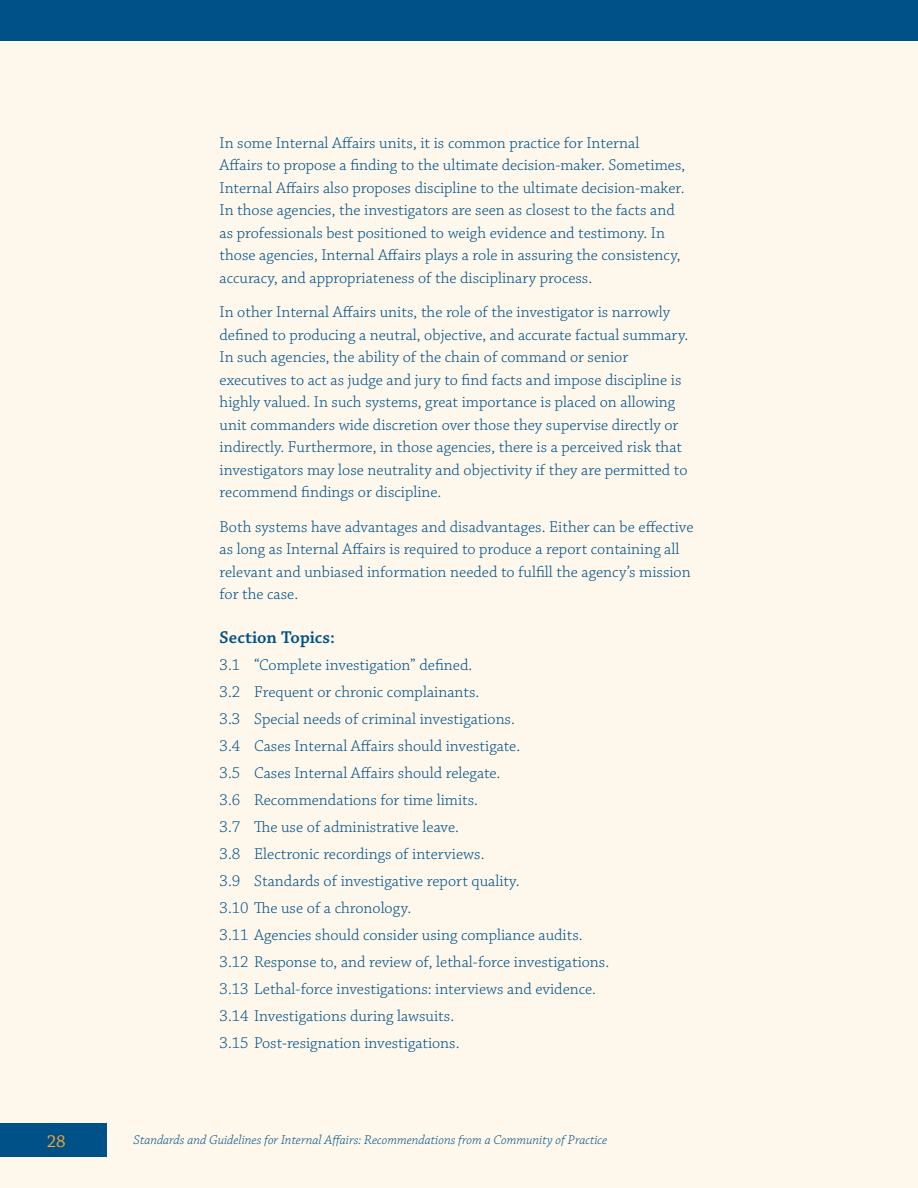
<style>
.page{position:relative;width:918px;height:1188px;background:#fef7ec}
.page>*{position:absolute;margin:0;border:0;box-sizing:border-box;transform-origin:0 0}
.L4_Heading{font:600 18px "Chaparral Pro";color:#005187}
.t1{font:18px "Chaparral Pro";color:#faa634}
.L1_Body_Copy{font:300 16.5px/22.5px "Chaparral Pro";color:#005187}
.L1_Section_topic_Tab{font:300 16.5px "Chaparral Pro";color:#005187}
.t2{font:italic 300 13.5px "Chaparral Pro";color:#005187}
</style>
<div class="page">
<div style="left:0;top:0;width:918px;height:40px;background:#005187"></div>
<div style="left:0;top:1124px;width:106px;height:33px;background:#005187"></div>
<p class="L1_Body_Copy" style="left:220px;top:132px;width:467px">In some Internal Affairs units, it is common practice for Internal Affairs to propose a finding to the ultimate decision-maker. Sometimes, Internal Affairs also proposes discipline to the ultimate decision-maker.<br>In those agencies, the investigators are seen as closest to the facts and as professionals best positioned to weigh evidence and testimony. In those agencies, Internal Affairs plays a role in assuring the consistency, accuracy, and appropriateness of the disciplinary process.</p>
<p class="L1_Body_Copy" style="left:220px;top:302px;width:470px">In other Internal Affairs units, the role of the investigator is narrowly defined to producing a neutral, objective, and accurate factual summary.<br>In such agencies, the ability of the chain of command or senior executives to act as judge and jury to find facts and impose discipline is highly valued. In such systems, great importance is placed on allowing unit commanders wide discretion over those they supervise directly or indirectly. Furthermore, in those agencies, there is a perceived risk that investigators may lose neutrality and objectivity if they are permitted to recommend findings or discipline.</p>
<p class="L1_Body_Copy" style="left:220px;top:516px;width:475px">Both systems have advantages and disadvantages. Either can be effective as long as Internal Affairs is required to produce a report containing all relevant and unbiased information needed to fulfill the agency’s mission for the case.</p>
<p class="L4_Heading" style="left:220px;top:627px;width:117px">Section Topics:</p>
<p class="L1_Section_topic_Tab" style="left:220px;top:656px;width:254px">3.1 “Complete investigation” defined.</p>
<p class="L1_Section_topic_Tab" style="left:220px;top:683px;width:261px">3.2 Frequent or chronic complainants.</p>
<p class="L1_Section_topic_Tab" style="left:220px;top:710px;width:297px">3.3 Special needs of criminal investigations.</p>
<p class="L1_Section_topic_Tab" style="left:220px;top:737px;width:302px">3.4 Cases Internal Affairs should investigate.</p>
<p class="L1_Section_topic_Tab" style="left:220px;top:764px;width:282px">3.5 Cases Internal Affairs should relegate.</p>
<p class="L1_Section_topic_Tab" style="left:220px;top:791px;width:260px">3.6 Recommendations for time limits.</p>
<p class="L1_Section_topic_Tab" style="left:220px;top:818px;width:241px">3.7 The use of administrative leave.</p>
<p class="L1_Section_topic_Tab" style="left:220px;top:845px;width:266px">3.8 Electronic recordings of interviews.</p>
<p class="L1_Section_topic_Tab" style="left:220px;top:872px;width:301px">3.9 Standards of investigative report quality.</p>
<p class="L1_Section_topic_Tab" style="left:220px;top:899px;width:193px">3.10 The use of a chronology.</p>
<p class="L1_Section_topic_Tab" style="left:220px;top:926px;width:365px">3.11 Agencies should consider using compliance audits.</p>
<p class="L1_Section_topic_Tab" style="left:220px;top:953px;width:391px">3.12 Response to, and review of, lethal-force investigations.</p>
<p class="L1_Section_topic_Tab" style="left:220px;top:980px;width:378px">3.13 Lethal-force investigations: interviews and evidence.</p>
<p class="L1_Section_topic_Tab" style="left:220px;top:1007px;width:236px">3.14 Investigations during lawsuits.</p>
<p class="L1_Section_topic_Tab" style="left:220px;top:1034px;width:241px">3.15 Post-resignation investigations.</p>
<p class="t1" style="left:47px;top:1132px;width:20px">28</p>
<p class="t2" style="left:134px;top:1132px;width:475px">Standards and Guidelines for Internal Affairs: Recommendations from a Community of Practice</p>
</div>
